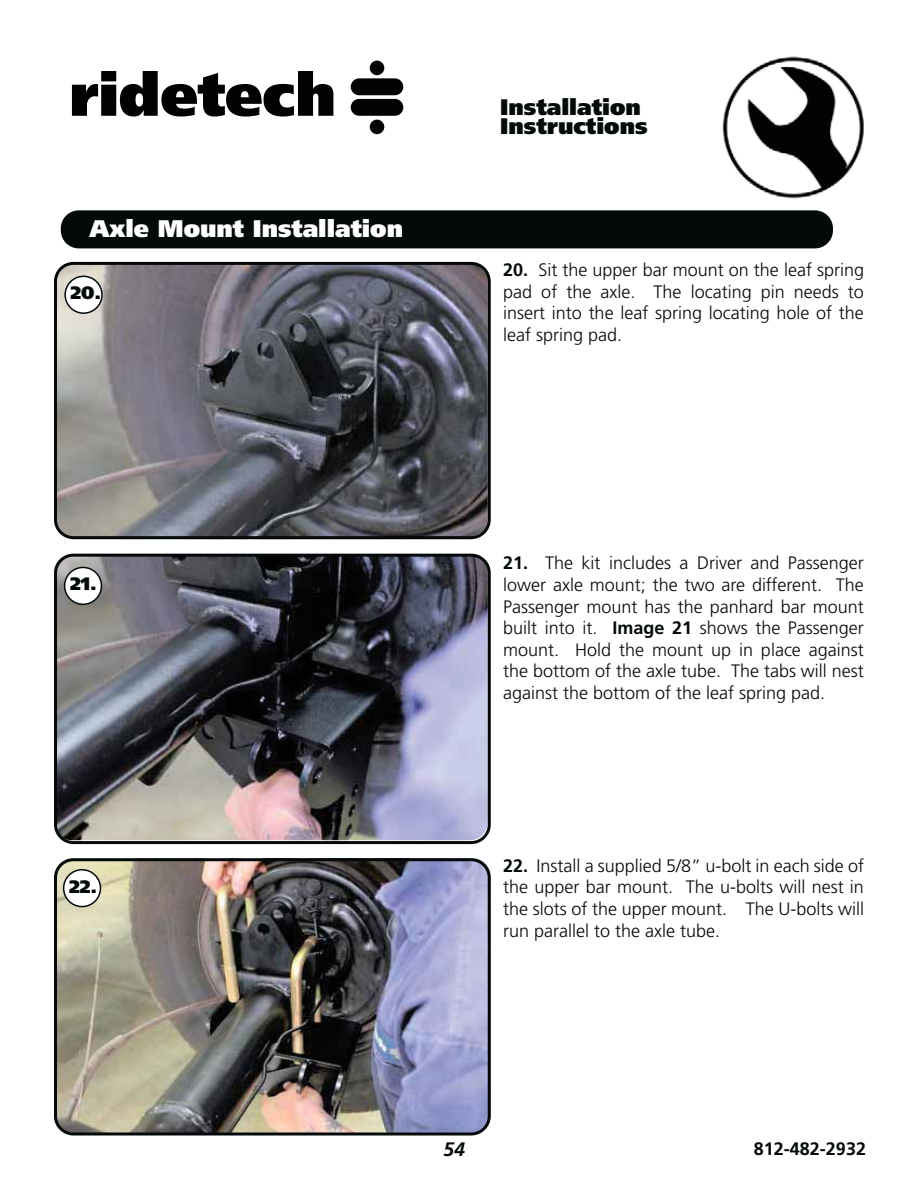
<style>
.page{position:relative;width:918px;height:1188px;background:#fff}
.page>*{position:absolute;margin:0;border:0;box-sizing:border-box;transform-origin:0 0}
.t1{font:900 24px "Frutiger LT Pro";color:#fff}
.t2{font:900 22.5px/19.5px "Frutiger LT Pro";color:#040909}
.t3{font:italic 700 19.5px "Frutiger LT Pro";color:#040909}
.t4{font:300 18px/21.6px "Frutiger LT Pro";color:#040909;text-align:justify}
.t5{font:700 18px "Frutiger LT Pro";color:#040909}
.t6{font:900 18px "Frutiger LT Pro";color:#040909}
.s1{font-weight:700}
</style>
<div class="page">
<img style="left:722px;top:56px;width:142px;height:143px">
<svg style="left:72px;top:71px;width:261px;height:46px"></svg>
<div style="left:351px;top:78px;width:52px;height:17px;background:#010202;border-radius:8px"></div>
<div style="left:351px;top:99px;width:52px;height:17px;background:#010202;border-radius:8px"></div>
<div style="left:370px;top:61px;width:14px;height:14px;background:#010202;border-radius:50%"></div>
<div style="left:370px;top:120px;width:14px;height:14px;background:#010202;border-radius:50%"></div>
<img style="left:57px;top:262px;width:431px;height:277px;border-radius:18px">
<img style="left:54px;top:858px;width:437px;height:276px;border-radius:18px">
<img style="left:54px;top:554px;width:434px;height:286px;border-radius:18px">
<div style="left:54px;top:554px;width:437px;height:290px;border:3px solid #040909;border-radius:18px"></div>
<div style="left:61px;top:210px;width:772px;height:38px;background:#040909;border-radius:18px"></div>
<div style="left:54px;top:262px;width:437px;height:277px;border:3px solid #040909;border-radius:18px"></div>
<div style="left:54px;top:858px;width:437px;height:278px;border:3px solid #040909;border-radius:18px"></div>
<div style="left:64px;top:870px;width:36px;height:37px;background:#fff;border-radius:50%"></div>
<div style="left:63px;top:869px;width:38px;height:38px;border:2px solid #040909;border-radius:50%"></div>
<div style="left:65px;top:567px;width:36px;height:37px;background:#fff;border-radius:50%"></div>
<div style="left:64px;top:567px;width:38px;height:38px;border:2px solid #040909;border-radius:50%"></div>
<div style="left:65px;top:276px;width:37px;height:37px;background:#fff;border-radius:50%"></div>
<div style="left:64px;top:276px;width:39px;height:38px;border:2px solid #040909;border-radius:50%"></div>
<h1 class="t1" style="left:89px;top:219px;width:315px">Axle Mount Installation</h1>
<p class="t6" style="left:71px;top:285px;width:32px">20.</p>
<p class="t2" style="left:500px;top:98px;width:149px">Installation<br>Instructions</p>
<p class="t4" style="left:503px;top:260px;width:362px"><span class="s1">20.</span> Sit the upper bar mount on the leaf spring pad of the axle. The locating pin needs to insert into the leaf spring locating hole of the leaf spring pad.</p>
<p class="t6" style="left:70px;top:576px;width:28px">21.</p>
<p class="t6" style="left:69px;top:879px;width:29px">22.</p>
<p class="t4" style="left:503px;top:553px;width:362px"><span class="s1">21.</span> The kit includes a Driver and Passenger lower axle mount; the two are different. The Passenger mount has the panhard bar mount built into it. <span class="s1">Image 21</span> shows the Passenger mount. Hold the mount up in place against the bottom of the axle tube. The tabs will nest against the bottom of the leaf spring pad.</p>
<p class="t4" style="left:503px;top:856px;width:362px"><span class="s1">22.</span> Install a supplied 5/8” u-bolt in each side of the upper bar mount. The u-bolts will nest in the slots of the upper mount. The U-bolts will run parallel to the axle tube.</p>
<p class="t3" style="left:443px;top:1141px;width:23px">54</p>
<p class="t5" style="left:754px;top:1141px;width:114px">812-482-2932</p>
</div>
